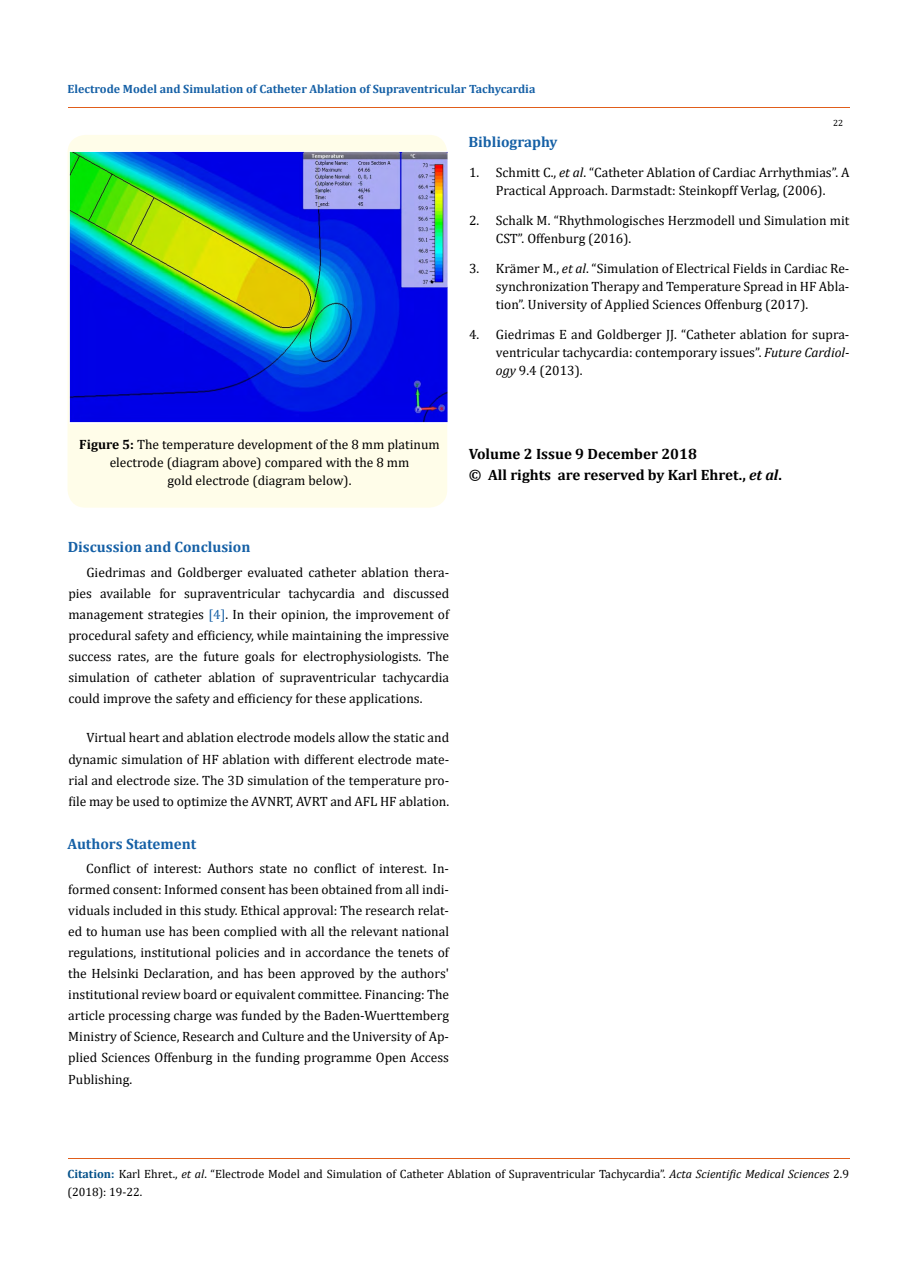
<style>
.page{position:relative;width:917px;height:1262px;background:#fff}
.page>*{position:absolute;margin:0;border:0;box-sizing:border-box;transform-origin:0 0}
.t1{font:700 15px/21px "Cambria";color:#000}
.t2{font:700 15px "Cambria";color:#1560a6}
.t3{font:13.5px/21px "Cambria";color:#000;text-align:justify}
.t4{font:12px/18px "Cambria";color:#000}
.t5{font:700 12px "Cambria";color:#1560a6}
.t6{font:9px "Cambria";color:#000}
.s1{font-style:italic}
.s2{font-weight:700}
.s3{color:#1560a6}
.s4{font-weight:700;color:#035089}
</style>
<div class="page">
<div style="left:68px;top:135px;width:379px;height:372px;background:#fffde9;border-radius:18px"></div>
<img style="left:69px;top:151px;width:378px;height:272px">
<hr style="left:68px;top:108px;width:781px;height:1px;background:#e05d1a">
<hr style="left:68px;top:1158px;width:781px;height:1px;background:#e05d1a">
<p class="t5" style="left:68px;top:81px;width:469px">Electrode Model and Simulation of Catheter Ablation of Supraventricular Tachycardia</p>
<p class="t6" style="left:833px;top:118px;width:11px">22</p>
<p class="t2" style="left:468px;top:131px;width:91px">Bibliography</p>
<p class="t3" style="left:469px;top:163px;width:382px;line-height:18px;text-align:center">1. Schmitt C., <span class="s1">et al</span>. “Catheter Ablation of Cardiac Arrhythmias”. A<br>Practical Approach. Darmstadt: Steinkopff Verlag, (2006).</p>
<p class="t3" style="left:496px;top:211px;width:355px;line-height:18px;text-indent:-27px">2. Schalk M. “Rhythmologisches Herzmodell und Simulation mit<br>CST”. Offenburg (2016).</p>
<p class="t3" style="left:496px;top:259px;width:355px;line-height:18px;text-indent:-27px">3. Krämer M., <span class="s1">et al</span>. “Simulation of Electrical Fields in Cardiac Re&shy;synchronization Therapy and Temperature Spread in HF Abla&shy;tion”. University of Applied Sciences Offenburg (2017).</p>
<p class="t3" style="left:496px;top:325px;width:355px;line-height:18px;text-indent:-27px">4. Giedrimas E and Goldberger JJ. “Catheter ablation for supra&shy;ventricular tachycardia: contemporary issues”. <span class="s1">Future Cardiol&shy;ogy</span> 9.4 (2013).</p>
<p class="t3" style="left:79px;top:436px;width:362px;line-height:18px;text-align:center"><span class="s2">Figure 5:</span> The temperature development of the 8 mm platinum electrode (diagram above) compared with the 8 mm<br>gold electrode (diagram below).</p>
<p class="t1" style="left:468px;top:443px;width:314px">Volume 2 Issue 9 December 2018<br>© All rights are reserved by Karl Ehret., <span class="s1">et al</span>.</p>
<p class="t2" style="left:68px;top:536px;width:184px">Discussion and Conclusion</p>
<p class="t3" style="left:68px;top:561px;width:382px;text-indent:18px">Giedrimas and Goldberger evaluated catheter ablation thera&shy;pies available for supraventricular tachycardia and discussed management strategies <span class="s3">[4]</span>. In their opinion, the improvement of procedural safety and efficiency, while maintaining the impressive success rates, are the future goals for electrophysiologists. The simulation of catheter ablation of supraventricular tachycardia could improve the safety and efficiency for these applications.</p>
<p class="t3" style="left:68px;top:727px;width:382px;text-indent:18px">Virtual heart and ablation electrode models allow the static and dynamic simulation of HF ablation with different electrode mate&shy;rial and electrode size. The 3D simulation of the temperature pro&shy;file may be used to optimize the AVNRT, AVRT and AFL HF ablation.</p>
<p class="t2" style="left:68px;top:833px;width:130px">Authors Statement</p>
<p class="t3" style="left:68px;top:858px;width:382px;text-indent:18px">Conflict of interest: Authors state no conflict of interest. In&shy;formed consent: Informed consent has been obtained from all indi&shy;viduals included in this study. Ethical approval: The research relat&shy;ed to human use has been complied with all the relevant national regulations, institutional policies and in accordance the tenets of the Helsinki Declaration, and has been approved by the authors' institutional review board or equivalent committee. Financing: The article processing charge was funded by the Baden-Wuerttemberg Ministry of Science, Research and Culture and the University of Ap&shy;plied Sciences Offenburg in the funding programme Open Access Publishing.</p>
<p class="t4" style="left:67px;top:1164px;width:783px"><span class="s4">Citation:</span> Karl Ehret., <span class="s1">et al</span>. “Electrode Model and Simulation of Catheter Ablation of Supraventricular Tachycardia”. <span class="s1">Acta Scientific Medical Sciences</span> 2.9 (2018): 19-22.</p>
</div>
